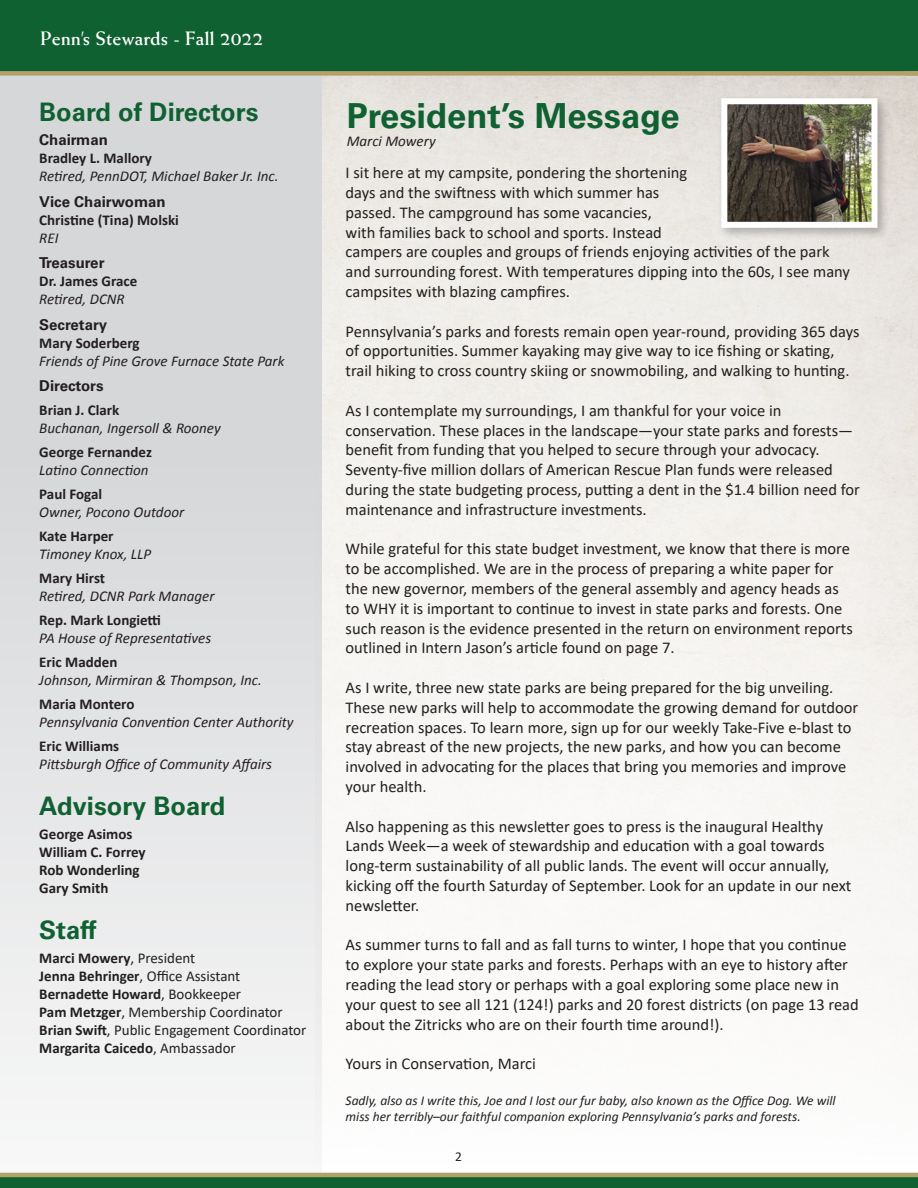
<style>
.page{position:relative;width:918px;height:1188px;background:#fff}
.page>*{position:absolute;margin:0;border:0;box-sizing:border-box;transform-origin:0 0}
.t1{font:700 34.5px "Univers LT Std";color:#106132}
.t2{font:700 25.5px "Univers LT Std";color:#106132}
.t3{font:16.5px/19.8px "Calibri";color:#231f20}
.t4{font:700 16.5px "Weiss Std";color:#fff}
.t5{font:italic 15px "Calibri";color:#231f20}
.t6{font:700 15px "Calibri";color:#231f20}
.t7{font:15px "Calibri";color:#231f20}
.t8{font:700 15px "Univers LT Std";color:#231f20}
.t9{font:italic 13.5px/16.2px "Calibri";color:#231f20}
.t10{font:13.5px "Calibri";color:#231f20}
.s1{font-weight:400}
.s2{font-weight:700}
</style>
<div class="page">
<div style="left:0;top:63px;width:322px;height:1114px;background:linear-gradient(to bottom,#cecfd2,#f4f4f4)"></div>
<div style="left:0;top:0;width:918px;height:73px;background:#106132"></div>
<div style="left:0;top:71px;width:918px;height:5px;background:#b4a06a"></div>
<div style="left:717px;top:94px;width:173px;height:146px;background:#231f20;opacity:.3"></div>
<img style="left:728px;top:105px;width:143px;height:116px">
<div style="left:721px;top:98px;width:157px;height:130px;border:6px solid #fff"></div>
<div style="left:0;top:1175px;width:918px;height:13px;background:#106132"></div>
<hr style="left:0;top:1173px;width:918px;height:4px;background:#b4a06a">
<p class="t4" style="left:40px;top:29px;width:190px">Penn’s Stewards - Fall 2022</p>
<p class="t2" style="left:39px;top:97px;width:221px">Board of Directors</p>
<p class="t8" style="left:39px;top:131px;width:70px">Chairman</p>
<p class="t6" style="left:39px;top:149px;width:114px">Bradley L. Mallory</p>
<p class="t5" style="left:39px;top:166px;width:241px">Retired, PennDOT, Michael Baker Jr. Inc.</p>
<p class="t8" style="left:39px;top:193px;width:128px">Vice Chairwoman</p>
<p class="t6" style="left:39px;top:210px;width:141px">Christine (Tina) Molski</p>
<p class="t5" style="left:39px;top:228px;width:21px">REI</p>
<p class="t8" style="left:39px;top:254px;width:67px">Treasurer</p>
<p class="t6" style="left:39px;top:272px;width:100px">Dr. James Grace</p>
<p class="t5" style="left:39px;top:289px;width:87px">Retired, DCNR</p>
<p class="t8" style="left:39px;top:316px;width:69px">Secretary</p>
<p class="t6" style="left:39px;top:333px;width:102px">Mary Soderberg</p>
<p class="t5" style="left:39px;top:351px;width:247px">Friends of Pine Grove Furnace State Park</p>
<p class="t8" style="left:39px;top:377px;width:66px">Directors</p>
<p class="t6" style="left:39px;top:401px;width:82px">Brian J. Clark</p>
<p class="t5" style="left:39px;top:418px;width:183px">Buchanan, Ingersoll &amp; Rooney</p>
<p class="t6" style="left:39px;top:443px;width:114px">George Fernandez</p>
<p class="t5" style="left:39px;top:460px;width:111px">Latino Connection</p>
<p class="t6" style="left:39px;top:485px;width:64px">Paul Fogal</p>
<p class="t5" style="left:39px;top:502px;width:146px">Owner, Pocono Outdoor</p>
<p class="t6" style="left:39px;top:527px;width:76px">Kate Harper</p>
<p class="t5" style="left:39px;top:544px;width:113px">Timoney Knox, LLP</p>
<p class="t6" style="left:39px;top:569px;width:67px">Mary Hirst</p>
<p class="t5" style="left:39px;top:586px;width:177px">Retired, DCNR Park Manager</p>
<p class="t6" style="left:39px;top:611px;width:123px">Rep. Mark Longietti</p>
<p class="t5" style="left:39px;top:628px;width:173px">PA House of Representatives</p>
<p class="t6" style="left:39px;top:653px;width:80px">Eric Madden</p>
<p class="t5" style="left:39px;top:670px;width:224px">Johnson, Mirmiran &amp; Thompson, Inc.</p>
<p class="t6" style="left:39px;top:695px;width:97px">Maria Montero</p>
<p class="t5" style="left:39px;top:712px;width:256px">Pennsylvania Convention Center Authority</p>
<p class="t6" style="left:39px;top:737px;width:81px">Eric Williams</p>
<p class="t5" style="left:39px;top:754px;width:234px">Pittsburgh Office of Community Affairs</p>
<p class="t2" style="left:39px;top:791px;width:188px">Advisory Board</p>
<p class="t6" style="left:39px;top:824px;width:95px">George Asimos</p>
<p class="t6" style="left:39px;top:842px;width:108px">William C. Forrey</p>
<p class="t6" style="left:39px;top:860px;width:102px">Rob Wonderling</p>
<p class="t6" style="left:39px;top:878px;width:71px">Gary Smith</p>
<p class="t2" style="left:39px;top:915px;width:59px">Staff</p>
<p class="t6" style="left:39px;top:948px;width:158px">Marci Mowery<span class="s1">, President</span></p>
<p class="t7" style="left:39px;top:965px;width:203px"><span class="s2">Jenna Behringer</span>, Office Assistant</p>
<p class="t6" style="left:39px;top:984px;width:203px">Bernadette Howard<span class="s1">, Bookkeeper</span></p>
<p class="t7" style="left:39px;top:1001px;width:245px"><span class="s2">Pam Metzger</span>, Membership Coordinator</p>
<p class="t7" style="left:39px;top:1019px;width:269px"><span class="s2">Brian Swift</span>, Public Engagement Coordinator</p>
<p class="t6" style="left:39px;top:1038px;width:198px">Margarita Caicedo<span class="s1">, Ambassador</span></p>
<p class="t1" style="left:347px;top:96px;width:335px">President’s Message</p>
<p class="t5" style="left:347px;top:131px;width:91px">Marci Mowery</p>
<p class="t3" style="left:346px;top:162px;width:506px">I sit here at my campsite, pondering the shortening<br>days and the swiftness with which summer has<br>passed. The campground has some vacancies,<br>with families back to school and sports. Instead<br>campers are couples and groups of friends enjoying activities of the park and surrounding forest. With temperatures dipping into the 60s, I see many campsites with blazing campfires.</p>
<p class="t3" style="left:346px;top:321px;width:516px">Pennsylvania’s parks and forests remain open year-round, providing 365 days of opportunities. Summer kayaking may give way to ice fishing or skating, trail hiking to cross country skiing or snowmobiling, and walking to hunting.</p>
<p class="t3" style="left:346px;top:400px;width:516px">As I contemplate my surroundings, I am thankful for your voice in conservation. These places in the landscape—your state parks and forests— benefit from funding that you helped to secure through your advocacy.<br>Seventy-five million dollars of American Rescue Plan funds were released during the state budgeting process, putting a dent in the $1.4 billion need for maintenance and infrastructure investments.</p>
<p class="t3" style="left:346px;top:539px;width:509px">While grateful for this state budget investment, we know that there is more to be accomplished. We are in the process of preparing a white paper for the new governor, members of the general assembly and agency heads as to WHY it is important to continue to invest in state parks and forests. One such reason is the evidence presented in the return on environment reports outlined in Intern Jason’s article found on page 7.</p>
<p class="t3" style="left:346px;top:677px;width:514px">As I write, three new state parks are being prepared for the big unveiling.<br>These new parks will help to accommodate the growing demand for outdoor recreation spaces. To learn more, sign up for our weekly Take-Five e-blast to stay abreast of the new projects, the new parks, and how you can become involved in advocating for the places that bring you memories and improve your health.</p>
<p class="t3" style="left:346px;top:816px;width:507px">Also happening as this newsletter goes to press is the inaugural Healthy Lands Week—a week of stewardship and education with a goal towards long-term sustainability of all public lands. The event will occur annually, kicking off the fourth Saturday of September. Look for an update in our next newsletter.</p>
<p class="t3" style="left:346px;top:935px;width:515px">As summer turns to fall and as fall turns to winter, I hope that you continue to explore your state parks and forests. Perhaps with an eye to history after reading the lead story or perhaps with a goal exploring some place new in your quest to see all 121 (124!) parks and 20 forest districts (on page 13 read about the Zitricks who are on their fourth time around!).</p>
<p class="t3" style="left:346px;top:1053px;width:192px">Yours in Conservation, Marci</p>
<p class="t9" style="left:346px;top:1092px;width:492px">Sadly, also as I write this, Joe and I lost our fur baby, also known as the Office Dog. We will miss her terribly–our faithful companion exploring Pennsylvania’s parks and forests.</p>
<p class="t10" style="left:455px;top:1148px;width:8px">2</p>
</div>
